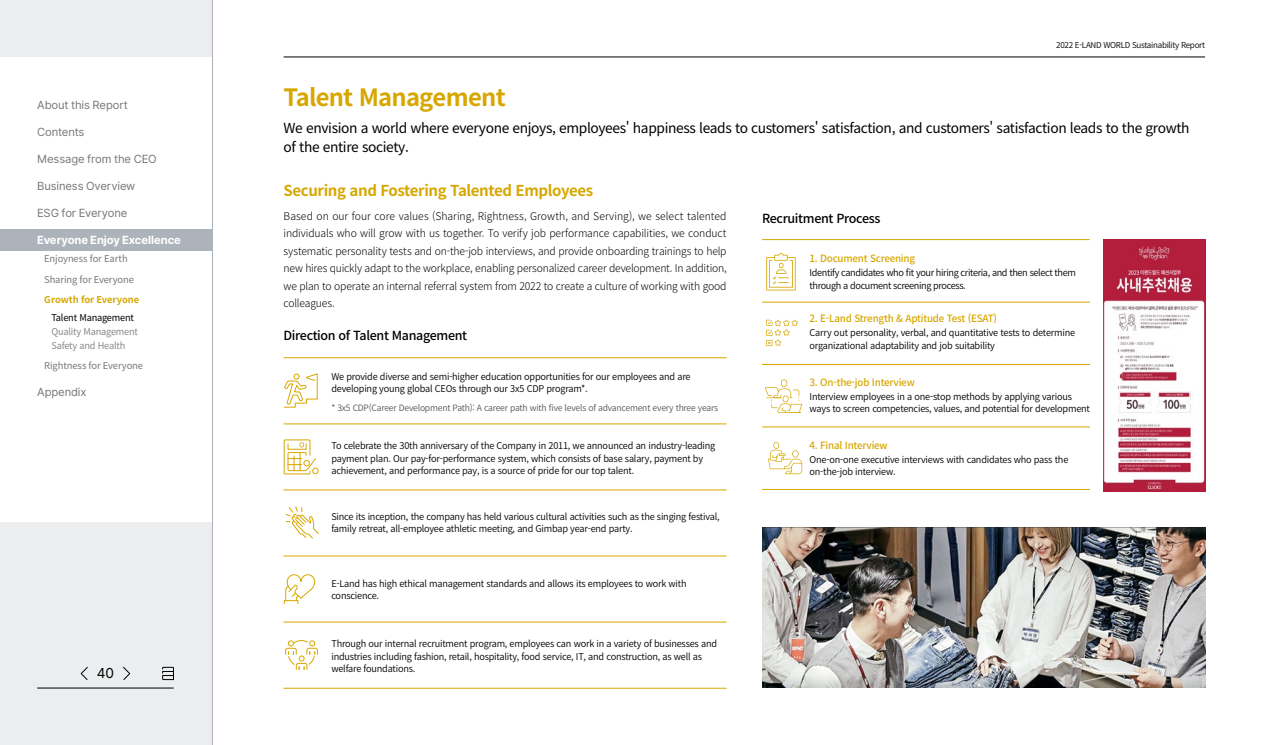
<style>
.page{position:relative;width:1276px;height:745px;background:#fff}
.page>*{position:absolute;margin:0;border:0;box-sizing:border-box;transform-origin:0 0}
.대제목{font:700 23.75px "Noto Sans CJ Kkr";letter-spacing:-.03em;color:#d7a700}
.중제{font:700 15px "Noto Sans CJ Kkr";letter-spacing:-.025em;color:#d7a700}
.전문{font:13.75px/18.8px "Noto Sans CJ Kkr";letter-spacing:-.025em;color:#000}
.t1{font:13.75px "Inter";color:#000}
.본문{font:500 12.5px "Noto Sans CJ Kkr";letter-spacing:-.025em;color:#000}
.본문_제목{font:500 12.5px "Noto Sans CJ Kkr";letter-spacing:-.025em;color:#000}
.t2{font:11.25px "Inter";letter-spacing:-.01em;color:#767776}
.t3{font:700 11.25px "Inter";letter-spacing:-.01em;color:#fff}
.본문-2{font:300 10.62px/17.5px "Noto Sans CJ Kkr";letter-spacing:-.02em;color:#000;text-align:justify}
.도표_분문_강조{font:500 10px "Noto Sans CJ Kkr";letter-spacing:-.02em;color:#d7a700}
.도표_본문{font:600 9.38px/12.5px "Noto Sans CJ Kkr";letter-spacing:-.02em;color:#000}
.도표_본문-2{font:600 9.38px/12.5px "Noto Sans CJ Kkr";letter-spacing:-.04em;color:#000}
.t4{font:9.38px "Noto Sans CJ Kkr";letter-spacing:-.01em;color:#767776}
.표_구분{font:9.38px "Noto Sans CJ Kkr";letter-spacing:-.02em;color:#898989}
.t5{font:700 9.38px "Noto Sans CJ Kkr";letter-spacing:-.005em;color:#d7a700}
.표_구분-2{font:9.38px "Noto Sans CJ Kkr";letter-spacing:-.02em;color:#000}
.캡션{font:600 8.75px "Noto Sans CJ Kkr";letter-spacing:-.02em;color:#595757}
.t6{font:600 8.12px "Noto Sans CJ Kkr";letter-spacing:-.035em;color:#000}
</style>
<div class="page">
<div style="left:0;top:0;width:213px;height:744px;background:#ebedef"></div>
<hr style="left:283px;top:57px;width:922px;height:1px;background:#000">
<svg style="left:81px;top:666px;width:7px;height:13px"></svg>
<svg style="left:123px;top:666px;width:7px;height:13px"></svg>
<hr style="left:37px;top:687px;width:137px;height:1px;background:#000">
<div style="left:0;top:57px;width:213px;height:464px;background:#fff"></div>
<hr style="left:212px;top:0;width:1px;height:744px;background:#adb3ba">
<div style="left:0;top:229px;width:213px;height:22px;background:#adb3ba"></div>
<svg style="left:162px;top:666px;width:12px;height:13px"></svg>
<img style="left:762px;top:527px;width:443px;height:160px">
<svg style="left:283px;top:373px;width:35px;height:35px"></svg>
<hr style="left:283px;top:357px;width:443px;height:1px;background:#d7a700">
<hr style="left:283px;top:687px;width:443px;height:1px;background:#d7a700">
<hr style="left:283px;top:423px;width:443px;height:1px;background:#d7a700">
<hr style="left:283px;top:489px;width:443px;height:1px;background:#d7a700">
<hr style="left:762px;top:239px;width:328px;height:1px;background:#d7a700">
<hr style="left:762px;top:489px;width:328px;height:1px;background:#d7a700">
<hr style="left:762px;top:302px;width:328px;height:1px;background:#d7a700">
<hr style="left:762px;top:364px;width:328px;height:1px;background:#d7a700">
<hr style="left:762px;top:426px;width:328px;height:1px;background:#d7a700">
<hr style="left:283px;top:555px;width:443px;height:1px;background:#d7a700">
<hr style="left:283px;top:621px;width:443px;height:1px;background:#d7a700">
<div style="left:288px;top:639px;width:27px;height:27px;border:1px solid #d7a700;border-radius:50%"></div>
<div style="left:308px;top:638px;width:9px;height:9px;border:4px solid #fff;border-radius:50%"></div>
<svg style="left:285px;top:640px;width:33px;height:30px"></svg>
<svg style="left:285px;top:574px;width:31px;height:27px"></svg>
<div style="left:284px;top:599px;width:14px;height:4px;border:1px solid #d7a700"></div>
<svg style="left:286px;top:506px;width:33px;height:32px"></svg>
<svg style="left:766px;top:253px;width:29px;height:37px"></svg>
<svg style="left:283px;top:439px;width:34px;height:35px"></svg>
<div style="left:303px;top:459px;width:7px;height:7px;border:1px solid #d7a700;border-radius:50%"></div>
<div style="left:312px;top:467px;width:7px;height:7px;border:1px solid #d7a700;border-radius:50%"></div>
<svg style="left:766px;top:319px;width:32px;height:27px"></svg>
<svg style="left:765px;top:379px;width:37px;height:33px"></svg>
<svg style="left:768px;top:442px;width:34px;height:32px"></svg>
<img style="left:1103px;top:240px;width:102px;height:251px">
<p class="t2" style="left:37px;top:97px;width:92px">About this Report</p>
<p class="t2" style="left:37px;top:124px;width:49px">Contents</p>
<p class="t2" style="left:37px;top:150px;width:121px">Message from the CEO</p>
<p class="t2" style="left:37px;top:177px;width:100px">Business Overview</p>
<p class="t2" style="left:37px;top:204px;width:92px">ESG for Everyone</p>
<p class="t3" style="left:37px;top:231px;width:145px">Everyone Enjoy Excellence</p>
<p class="t4" style="left:44px;top:253px;width:85px">Enjoyness for Earth</p>
<p class="t4" style="left:44px;top:274px;width:91px">Sharing for Everyone</p>
<p class="t5" style="left:44px;top:294px;width:97px">Growth for Everyone</p>
<p class="표_구분-2" style="left:51px;top:312px;width:84px">Talent Management</p>
<p class="표_구분" style="left:51px;top:326px;width:88px">Quality Management</p>
<p class="표_구분" style="left:51px;top:340px;width:75px">Safety and Health</p>
<p class="t4" style="left:44px;top:360px;width:100px">Rightness for Everyone</p>
<p class="t2" style="left:37px;top:383px;width:51px">Appendix</p>
<h3 class="t1" style="left:97px;top:663px;width:19px">40</h3>
<p class="t6" style="left:1056px;top:40px;width:150px">2022 E-LAND WORLD Sustainability Report</p>
<p class="대제목" style="left:283px;top:84px;width:224px">Talent Management</p>
<p class="전문" style="left:283px;top:118px;width:907px">We envision a world where everyone enjoys, employees' happiness leads to customers' satisfaction, and customers' satisfaction leads to the growth of the entire society.</p>
<p class="중제" style="left:283px;top:182px;width:311px">Securing and Fostering Talented Employees</p>
<p class="본문-2" style="left:283px;top:207px;width:444px">Based on our four core values (Sharing, Rightness, Growth, and Serving), we select talented individuals who will grow with us together. To verify job performance capabilities, we conduct systematic personality tests and on-the-job interviews, and provide onboarding trainings to help new hires quickly adapt to the workplace, enabling personalized career development. In addition, we plan to operate an internal referral system from 2022 to create a culture of working with good colleagues.</p>
<p class="본문" style="left:283px;top:328px;width:185px">Direction of Talent Management</p>
<p class="도표_본문" style="left:331px;top:370px;width:361px">We provide diverse and semi-higher education opportunities for our employees and are developing young global CEOs through our 3x5 CDP program*.</p>
<p class="캡션" style="left:331px;top:402px;width:388px">* 3x5 CDP(Career Development Path): A career path with five levels of advancement every three years</p>
<p class="도표_본문" style="left:331px;top:439px;width:385px">To celebrate the 30th anniversary of the Company in 2011, we announced an industry-leading payment plan. Our pay-for-performance system, which consists of base salary, payment by achievement, and performance pay, is a source of pride for our top talent.</p>
<p class="도표_본문" style="left:331px;top:510px;width:390px">Since its inception, the company has held various cultural activities such as the singing festival, family retreat, all-employee athletic meeting, and Gimbap year-end party.</p>
<p class="도표_본문" style="left:331px;top:576px;width:357px">E-Land has high ethical management standards and allows its employees to work with conscience.</p>
<p class="도표_본문" style="left:331px;top:637px;width:387px">Through our internal recruitment program, employees can work in a variety of businesses and industries including fashion, retail, hospitality, food service, IT, and construction, as well as welfare foundations.</p>
<p class="본문_제목" style="left:762px;top:212px;width:120px">Recruitment Process</p>
<p class="도표_분문_강조" style="left:809px;top:253px;width:107px">1. Document Screening</p>
<p class="도표_본문-2" style="left:809px;top:267px;width:268px">Identify candidates who fit your hiring criteria, and then select them through a document screening process.</p>
<p class="도표_분문_강조" style="left:809px;top:312px;width:189px">2. E-Land Strength &amp; Aptitude Test (ESAT)</p>
<p class="도표_본문" style="left:809px;top:326px;width:267px">Carry out personality, verbal, and quantitative tests to determine organizational adaptability and job suitability</p>
<p class="도표_분문_강조" style="left:809px;top:376px;width:107px">3. On-the-job Interview</p>
<p class="도표_본문" style="left:809px;top:390px;width:282px">Interview employees in a one-stop methods by applying various ways to screen competencies, values, and potential for development</p>
<p class="도표_분문_강조" style="left:809px;top:439px;width:80px">4. Final Interview</p>
<p class="도표_본문" style="left:809px;top:453px;width:260px">One-on-one executive interviews with candidates who pass the on-the-job interview.</p>
</div>
